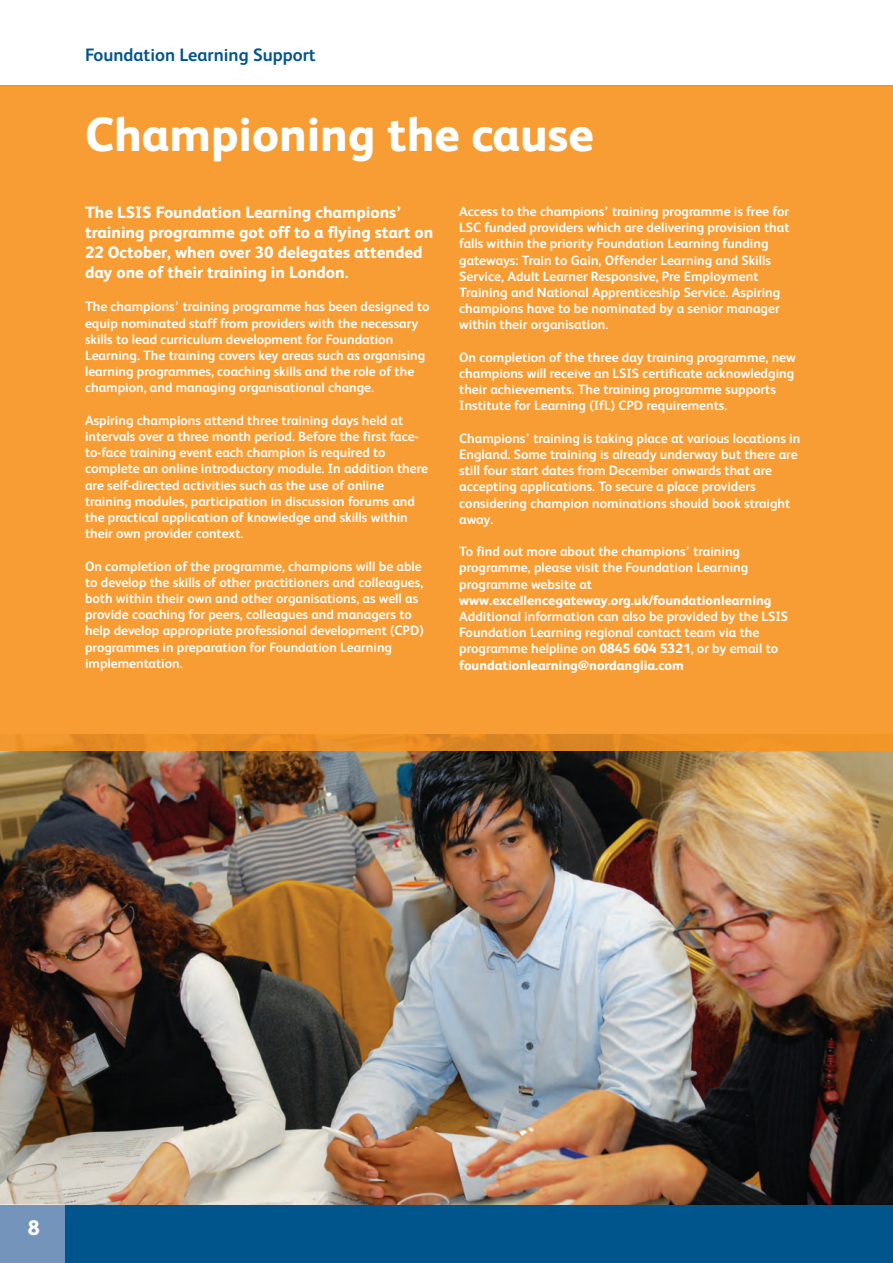
<style>
.page{position:relative;width:893px;height:1263px;background:#fff}
.page>*{position:absolute;margin:0;border:0;box-sizing:border-box;transform-origin:0 0}
.t1{font:800 48px "FS Albert";color:#fff}
.t2{font:800 21px "FS Albert";color:#fff}
.t3{font:700 18px "FS Albert";color:#00558c}
.t4{font:800 16.5px/19.8px "FS Albert";color:#fff}
.t5{font:700 13.5px/16.2px "FS Albert";color:#fff}
.t6{font:800 13.5px "FS Albert";color:#fff}
.s1{font-weight:800}
</style>
<div class="page">
<img style="left:0;top:751px;width:893px;height:454px">
<div style="left:0;top:85px;width:893px;height:650px;background:#f89d33"></div>
<img style="left:0;top:735px;width:893px;height:16px">
<div style="left:0;top:1205px;width:893px;height:58px;background:#00558c"></div>
<div style="left:0;top:1205px;width:64px;height:58px;background:#7594bb"></div>
<h3 class="t3" style="left:85px;top:48px;width:232px">Foundation Learning Support</h3>
<h1 class="t1" style="left:85px;top:117px;width:510px">Championing the cause</h1>
<p class="t4" style="left:85px;top:204px;width:350px">The LSIS Foundation Learning champions’ training programme got off to a flying start on 22 October, when over 30 delegates attended day one of their training in London.</p>
<p class="t5" style="left:85px;top:300px;width:346px">The champions’ training programme has been designed to equip nominated staff from providers with the necessary skills to lead curriculum development for Foundation Learning. The training covers key areas such as organising learning programmes, coaching skills and the role of the champion, and managing organisational change.</p>
<p class="t5" style="left:85px;top:413px;width:345px">Aspiring champions attend three training days held at intervals over a three month period. Before the first face&shy;to-face training event each champion is required to complete an online introductory module. In addition there are self-directed activities such as the use of online training modules, participation in discussion forums and the practical application of knowledge and skills within their own provider context.</p>
<p class="t5" style="left:85px;top:559px;width:340px">On completion of the programme, champions will be able to develop the skills of other practitioners and colleagues, both within their own and other organisations, as well as provide coaching for peers, colleagues and managers to help develop appropriate professional development (CPD) programmes in preparation for Foundation Learning implementation.</p>
<p class="t5" style="left:459px;top:205px;width:332px">Access to the champions’ training programme is free for LSC funded providers which are delivering provision that falls within the priority Foundation Learning funding gateways: Train to Gain, Offender Learning and Skills Service, Adult Learner Responsive, Pre Employment Training and National Apprenticeship Service. Aspiring champions have to be nominated by a senior manager within their organisation.</p>
<p class="t5" style="left:459px;top:350px;width:338px">On completion of the three day training programme, new champions will receive an LSIS certificate acknowledging their achievements. The training programme supports Institute for Learning (IfL) CPD requirements.</p>
<p class="t5" style="left:459px;top:431px;width:343px">Champions’ training is taking place at various locations in England. Some training is already underway but there are still four start dates from December onwards that are accepting applications. To secure a place providers considering champion nominations should book straight away.</p>
<p class="t5" style="left:459px;top:545px;width:291px">To find out more about the champions’ training programme, please visit the Foundation Learning programme website at</p>
<p class="t6" style="left:459px;top:595px;width:314px">www.excellencegateway.org.uk/foundationlearning</p>
<p class="t5" style="left:459px;top:610px;width:330px">Additional information can also be provided by the LSIS Foundation Learning regional contact team via the programme helpline on <span class="s1">0845 604 5321</span>, or by email to <span class="s1">foundationlearning@nordanglia.com</span></p>
<h2 class="t2" style="left:28px;top:1220px;width:13px">8</h2>
</div>
